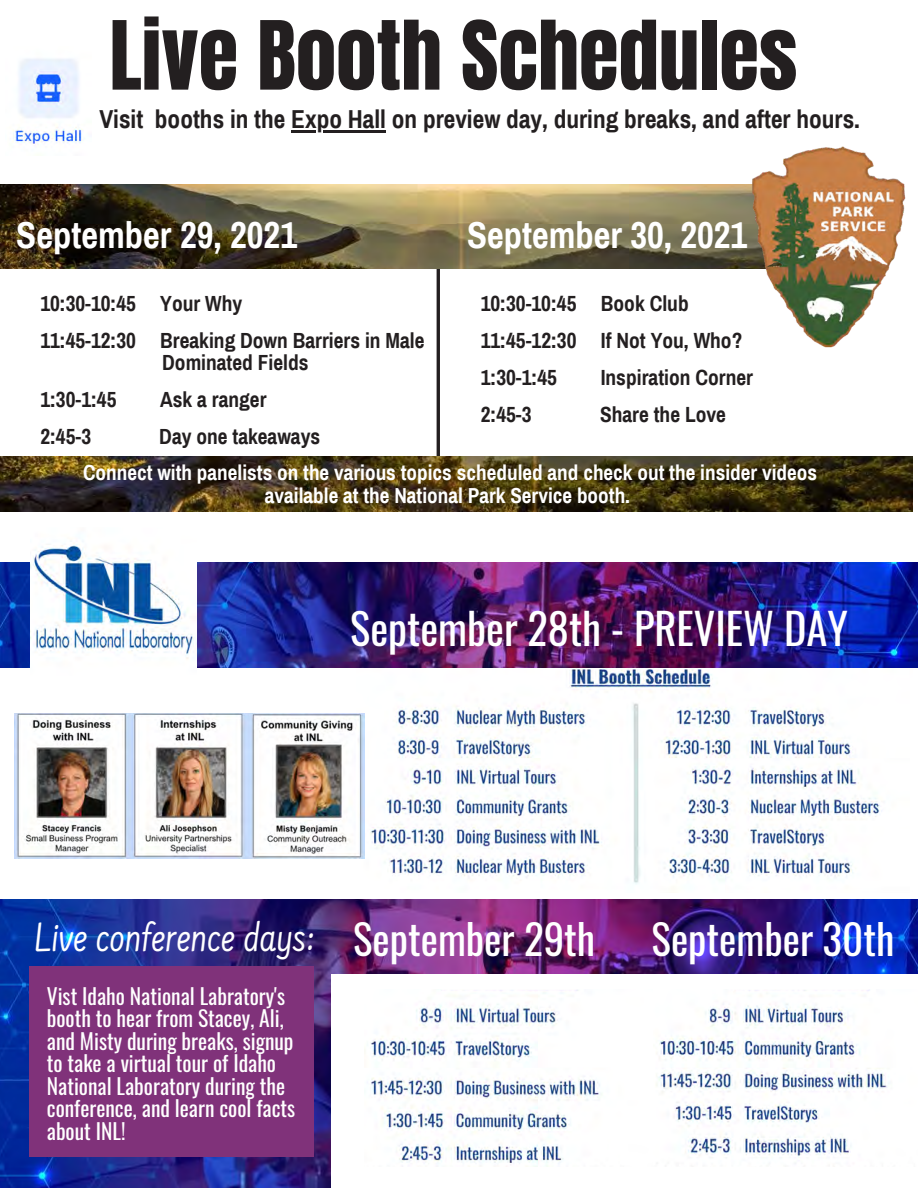
<style>
.page{position:relative;width:918px;height:1188px;background:#fff}
.page>*{position:absolute;margin:0;border:0;box-sizing:border-box;transform-origin:0 0}
.t1{font:81px "Anton";color:#231f20}
.t2{font:42.6px "Farsan";color:#fff}
.t3{font:42.6px "Oswald";color:#fff}
.t4{font:41.1px "Oswald";color:#fff}
.t5{font:700 36.6px "Archivo Narrow";color:#fff}
.t6{font:700 25.35px "Archivo Narrow";color:#231f20}
.t7{font:21.6px/22.5px "Oswald";color:#fff}
.t8{font:700 21.45px "Archivo Narrow";color:#231f20}
.t9{font:700 21.15px/22.5px "Archivo Narrow";color:#fff;text-align:center}
</style>
<div class="page">
<img style="left:357px;top:667px;width:556px;height:217px">
<img style="left:364px;top:990px;width:525px;height:174px">
<hr style="left:437px;top:260px;width:3px;height:199px;background:#231f20">
<img style="left:0;top:456px;width:912px;height:55px">
<img style="left:0;top:974px;width:331px;height:214px">
<img style="left:0;top:899px;width:918px;height:75px">
<div style="left:29px;top:967px;width:285px;height:190px;background:#80327a"></div>
<hr style="left:291px;top:130px;width:25px;height:3px;background:#231f20">
<hr style="left:324px;top:130px;width:62px;height:3px;background:#231f20">
<img style="left:0;top:184px;width:728px;height:85px">
<img style="left:728px;top:146px;width:178px;height:202px">
<img style="left:13px;top:58px;width:69px;height:86px">
<img style="left:14px;top:713px;width:350px;height:146px">
<img style="left:0;top:562px;width:918px;height:105px">
<img style="left:31px;top:541px;width:165px;height:126px">
<h1 class="t1" style="left:110px;top:14px;width:689px">Live Booth Schedules</h1>
<p class="t6" style="left:99px;top:104px;width:762px">Visit booths in the Expo Hall on preview day, during breaks, and after hours.</p>
<h3 class="t5" style="left:16px;top:213px;width:282px">September 29, 2021</h3>
<h3 class="t5" style="left:467px;top:213px;width:282px">September 30, 2021</h3>
<p class="t8" style="left:40px;top:290px;width:203px">10:30-10:45 Your Why</p>
<p class="t8" style="left:481px;top:290px;width:210px">10:30-10:45 Book Club</p>
<p class="t8" style="left:40px;top:327px;width:386px">11:45-12:30 Breaking Down Barriers in Male</p>
<p class="t8" style="left:481px;top:327px;width:263px">11:45-12:30 If Not You, Who?</p>
<p class="t8" style="left:162px;top:350px;width:148px">Dominated Fields</p>
<p class="t8" style="left:481px;top:364px;width:78px">1:30-1:45</p>
<p class="t8" style="left:601px;top:364px;width:154px">Inspiration Corner</p>
<p class="t8" style="left:40px;top:387px;width:78px">1:30-1:45</p>
<p class="t8" style="left:160px;top:387px;width:108px">Ask a ranger</p>
<p class="t8" style="left:481px;top:401px;width:52px">2:45-3</p>
<p class="t8" style="left:600px;top:401px;width:128px">Share the Love</p>
<p class="t8" style="left:40px;top:424px;width:52px">2:45-3</p>
<p class="t8" style="left:159px;top:424px;width:162px">Day one takeaways</p>
<p class="t9" style="left:83px;top:462px;width:736px">Connect with panelists on the various topics scheduled and check out the insider videos available at the National Park Service booth.</p>
<h2 class="t3" style="left:350px;top:591px;width:499px">September 28th - PREVIEW DAY</h2>
<h2 class="t2" style="left:34px;top:908px;width:562px">Live conference days: <sub>September</sub> <sub>29th</sub></h2>
<h3 class="t4" style="left:652px;top:902px;width:244px">September 30th</h3>
<p class="t7" style="left:47px;top:982px;width:250px">Vist Idaho National Labratory's booth to hear from Stacey, Ali, and Misty during breaks, signup to take a virtual tour of Idaho<br>National Laboratory during the conference, and learn cool facts about INL!</p>
</div>
